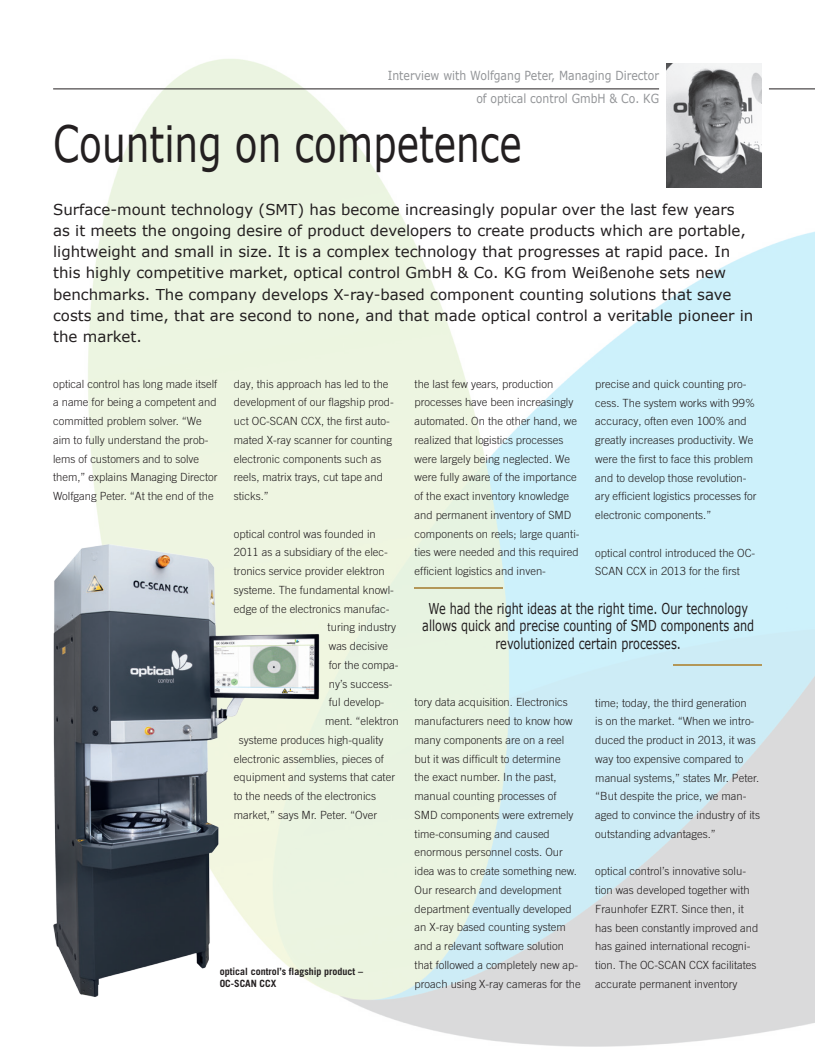
<style>
.page{position:relative;width:815px;height:1063px;background:#fff}
.page>*{position:absolute;margin:0;border:0;box-sizing:border-box;transform-origin:0 0}
.t1{font:50px "Verdana";color:#231f20;scale:.75 1}
.t2{font:15px/21.2px "Verdana";color:#231f20}
.t3{font:15px/17.5px "Verdana";color:#231f20;text-align:center;scale:.75 1}
.t4{font:12.5px/22.5px "Verdana";color:#939598;text-align:right;scale:.87 1}
.t5{font:300 11.25px/18.8px "Trade Gothic LT Pro";color:#231f20}
.t6{font:700 10px/12.5px "Trade Gothic LT Pro";color:#231f20}
</style>
<div class="page">
<img style="left:53px;top:59px;width:762px;height:988px">
<hr style="left:53px;top:89px;width:606px;height:1px;background:#231f20">
<hr style="left:769px;top:89px;width:46px;height:1px;background:#231f20">
<img style="left:666px;top:64px;width:96px;height:124px">
<hr style="left:415px;top:587px;width:88px;height:2px;background:#b39758">
<hr style="left:673px;top:664px;width:89px;height:2px;background:#b39758">
<img style="left:53px;top:523px;width:293px;height:490px">
<p class="t4" style="left:388px;top:64px;width:313px">Interview with Wolfgang Peter, Managing Director of optical control GmbH &amp; Co. KG</p>
<h1 class="t1" style="left:53px;top:110px;width:626px">Counting on competence</h1>
<p class="t2" style="left:53px;top:198px;width:702px">Surface-mount technology (SMT) has become increasingly popular over the last few years as it meets the ongoing desire of product developers to create products which are portable, lightweight and small in size. It is a complex technology that progresses at rapid pace. In this highly competitive market, optical control GmbH &amp; Co. KG from Weißenohe sets new benchmarks. The company develops X-ray-based component counting solutions that save costs and time, that are second to none, and that made optical control a veritable pioneer in the market.</p>
<p class="t5" style="left:53px;top:374px;width:166px">optical control has long made itself a name for being a competent and committed problem solver. “We aim to fully understand the prob&shy;lems of customers and to solve them,” explains Managing Director<br>Wolfgang Peter. “At the end of the</p>
<p class="t5" style="left:234px;top:374px;width:162px">day, this approach has led to the development of our flagship prod&shy;uct OC-SCAN CCX, the first auto&shy;mated X-ray scanner for counting electronic components such as reels, matrix trays, cut tape and sticks.”</p>
<p class="t5" style="left:234px;top:524px;width:143px">optical control was founded in</p>
<p class="t5" style="left:234px;top:543px;width:156px">2011 as a subsidiary of the elec-</p>
<p class="t5" style="left:234px;top:562px;width:152px">tronics service provider elektron</p>
<p class="t5" style="left:234px;top:580px;width:162px">systeme. The fundamental knowl-</p>
<p class="t5" style="left:234px;top:599px;width:157px">edge of the electronics manufac-</p>
<p class="t5" style="left:328px;top:618px;width:70px">turing industry</p>
<p class="t5" style="left:329px;top:637px;width:61px">was decisive</p>
<p class="t5" style="left:329px;top:655px;width:71px">for the compa-</p>
<p class="t5" style="left:329px;top:674px;width:65px">ny’s success-</p>
<p class="t5" style="left:329px;top:693px;width:57px">ful develop-</p>
<p class="t5" style="left:325px;top:712px;width:75px">ment. “elektron</p>
<p class="t5" style="left:239px;top:730px;width:146px">systeme produces high-quality</p>
<p class="t5" style="left:234px;top:749px;width:152px">electronic assemblies, pieces of</p>
<p class="t5" style="left:234px;top:768px;width:163px">equipment and systems that cater</p>
<p class="t5" style="left:234px;top:787px;width:144px">to the needs of the electronics</p>
<p class="t5" style="left:234px;top:805px;width:145px">market,” says Mr. Peter. “Over</p>
<p class="t5" style="left:415px;top:374px;width:167px">the last few years, production processes have been increasingly automated. On the other hand, we realized that logistics processes were largely being neglected. We were fully aware of the importance of the exact inventory knowledge and permanent inventory of SMD components on reels; large quanti&shy;ties were needed and this required efficient logistics and inven-</p>
<p class="t5" style="left:595px;top:374px;width:163px">precise and quick counting pro&shy;cess. The system works with 99% accuracy, often even 100% and greatly increases productivity. We were the first to face this problem and to develop those revolution&shy;ary efficient logistics processes for electronic components.”</p>
<p class="t5" style="left:595px;top:543px;width:162px">optical control introduced the OC-<br>SCAN CCX in 2013 for the first</p>
<h2 class="t3" style="left:422px;top:599px;width:444px">We had the right ideas at the right time. Our technology allows quick and precise counting of SMD components and revolutionized certain processes.</h2>
<p class="t5" style="left:415px;top:693px;width:168px">tory data acquisition. Electronics manufacturers need to know how many components are on a reel but it was difficult to determine<br>the exact number. In the past, manual counting processes of<br>SMD components were extremely time-consuming and caused enormous personnel costs. Our idea was to create something new.<br>Our research and development department eventually developed an X-ray based counting system and a relevant software solution that followed a completely new ap&shy;proach using X-ray cameras for the</p>
<p class="t5" style="left:595px;top:693px;width:166px">time; today, the third generation<br>is on the market. “When we intro&shy;duced the product in 2013, it was way too expensive compared to manual systems,” states Mr. Peter. “But despite the price, we man&shy;aged to convince the industry of its outstanding advantages.”</p>
<p class="t5" style="left:595px;top:862px;width:165px">optical control’s innovative solu&shy;tion was developed together with Fraunhofer EZRT. Since then, it has been constantly improved and has gained international recogni&shy;tion. The OC-SCAN CCX facilitates accurate permanent inventory</p>
<p class="t6" style="left:220px;top:965px;width:145px">optical control’s flagship product –<br>OC-SCAN CCX</p>
</div>
